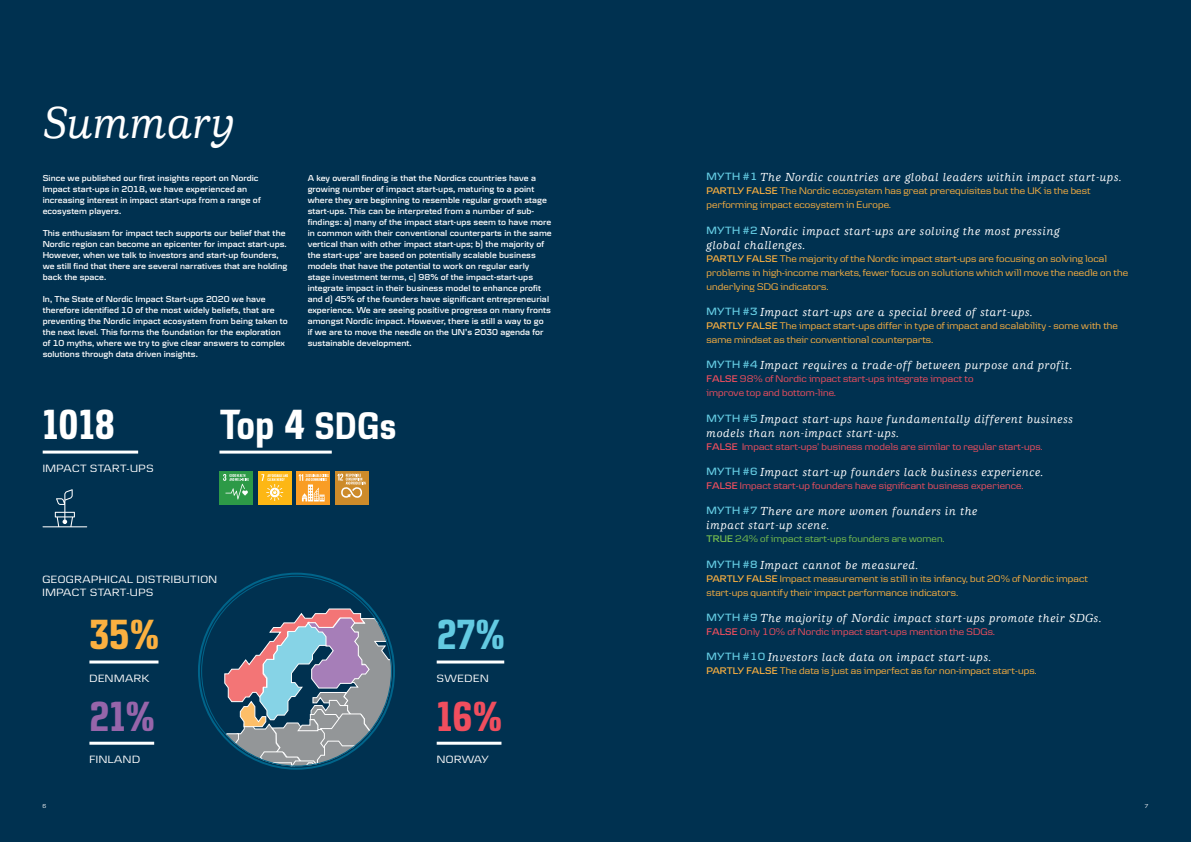
<style>
.page{position:relative;width:1191px;height:842px;background:#003150}
.page>*{position:absolute;margin:0;border:0;box-sizing:border-box;transform-origin:0 0}
.t1{font:italic 500 46px "Danske Human";color:#fff}
.t2{font:700 44px "Danske Condensed";letter-spacing:.01em;color:#fff}
.t3{font:700 44px "Danske Condensed";color:#fbb040}
.t4{font:700 44px "Danske Condensed";color:#9665aa}
.t5{font:700 44px "Danske Condensed";color:#f04e5e}
.t6{font:700 44px "Danske Condensed";color:#63cae1}
.t7{font:italic 500 12px/14px "Danske Human";letter-spacing:.05em;color:#fff}
.t8{font:11px/13px "Danske Headline";letter-spacing:.05em;color:#fff}
.t9{font:10px/14px "Danske Headline";letter-spacing:.01em;color:#fbb040}
.t10{font:10px/14px "Danske Headline";letter-spacing:.01em;color:#f04e5e}
.t11{font:10px "Danske Headline";letter-spacing:.01em;color:#79c14e}
.t12{font:600 9px/11px "Danske Textv 2";letter-spacing:.005em;color:#fff}
.t13{font:6px "Danske Textv 2";color:#fff}
.s1{font-size:40px}
.s2{font-family:"Danske Headline";font-weight:600;font-style:normal;font-size:11px;color:#63cae1}
.s3{font-weight:600}
</style>
<div class="page">
<div style="left:258px;top:471px;width:33px;height:34px;background:#fdb714"></div>
<svg style="left:261px;top:474px;width:27px;height:27px"></svg>
<div style="left:220px;top:471px;width:33px;height:34px;background:#2d9a47"></div>
<svg style="left:223px;top:474px;width:26px;height:25px"></svg>
<div style="left:335px;top:471px;width:33px;height:33px;background:#cd8b2a"></div>
<svg style="left:337px;top:474px;width:28px;height:24px"></svg>
<div style="left:296px;top:471px;width:34px;height:34px;background:#f99d25"></div>
<svg style="left:299px;top:474px;width:29px;height:27px"></svg>
<svg style="left:43px;top:489px;width:44px;height:38px"></svg>
<hr style="left:43px;top:451px;width:95px;height:3px;background:#fff">
<hr style="left:89px;top:660px;width:69px;height:3px;background:#fff">
<hr style="left:89px;top:742px;width:65px;height:3px;background:#fff">
<hr style="left:219px;top:451px;width:113px;height:3px;background:#fff">
<svg style="left:201px;top:576px;width:191px;height:190px"></svg>
<hr style="left:437px;top:742px;width:64px;height:3px;background:#fff">
<hr style="left:437px;top:660px;width:67px;height:3px;background:#fff">
<h1 class="t1" style="left:43px;top:97px;width:193px">Summary</h1>
<p class="t12" style="left:43px;top:173px;width:219px">Since we published our first insights report on Nordic Impact start-ups in 2018, we have experienced an increasing interest in impact start-ups from a range of ecosystem players.</p>
<p class="t12" style="left:43px;top:228px;width:246px">This enthusiasm for impact tech supports our belief that the Nordic region can become an epicenter for impact start-ups.<br>However, when we talk to investors and start-up founders, we still find that there are several narratives that are holding back the space.</p>
<p class="t12" style="left:43px;top:294px;width:247px">In, The State of Nordic Impact Start-ups 2020 we have therefore identified 10 of the most widely beliefs, that are preventing the Nordic impact ecosystem from being taken to the next level. This forms the foundation for the exploration of 10 myths, where we try to give clear answers to complex solutions through data driven insights.</p>
<p class="t12" style="left:308px;top:173px;width:245px">A key overall finding is that the Nordics countries have a growing number of impact start-ups, maturing to a point where they are beginning to resemble regular growth stage start-ups. This can be interpreted from a number of sub&shy;findings: a) many of the impact start-ups seem to have more in common with their conventional counterparts in the same vertical than with other impact start-ups; b) the majority of the start-ups’ are based on potentially scalable business models that have the potential to work on regular early stage investment terms, c) 98% of the impact-start-ups integrate impact in their business model to enhance profit and d) 45% of the founders have significant entrepreneurial experience. We are seeing positive progress on many fronts amongst Nordic impact. However, there is still a way to go<br>if we are to move the needle on the UN’s 2030 agenda for sustainable development.</p>
<h2 class="t2" style="left:43px;top:400px;width:74px">1018</h2>
<p class="t8" style="left:43px;top:462px;width:112px">IMPACT START-UPS</p>
<h2 class="t2" style="left:219px;top:400px;width:178px">Top 4 <span class="s1">SDGs</span></h2>
<p class="t8" style="left:43px;top:572px;width:176px">GEOGRAPHICAL DISTRIBUTION<br>IMPACT START-UPS</p>
<h2 class="t3" style="left:89px;top:610px;width:71px">35%</h2>
<p class="t8" style="left:89px;top:672px;width:61px">DENMARK</p>
<h2 class="t4" style="left:89px;top:691px;width:67px">21%</h2>
<p class="t8" style="left:89px;top:753px;width:52px">FINLAND</p>
<h2 class="t6" style="left:437px;top:610px;width:69px">27%</h2>
<p class="t8" style="left:437px;top:672px;width:53px">SWEDEN</p>
<h2 class="t5" style="left:437px;top:691px;width:67px">16%</h2>
<p class="t8" style="left:437px;top:753px;width:54px">NORWAY</p>
<h3 class="t7" style="left:706px;top:170px;width:416px"><span class="s2">MYTH #1</span> The Nordic countries are global leaders within impact start-ups.</h3>
<p class="t9" style="left:706px;top:184px;width:386px"><span class="s3">PARTLY FALSE</span> The Nordic ecosystem has great prerequisites but the UK is the best performing impact ecosystem in Europe.</p>
<h3 class="t7" style="left:706px;top:224px;width:355px"><span class="s2">MYTH #2</span> Nordic impact start-ups are solving the most pressing global challenges.</h3>
<p class="t9" style="left:706px;top:251px;width:423px"><span class="s3">PARTLY FALSE</span> The majority of the Nordic impact start-ups are focusing on solving local problems in high-income markets, fewer focus on solutions which will move the needle on the underlying SDG indicators.</p>
<h3 class="t7" style="left:706px;top:305px;width:327px"><span class="s2">MYTH #3</span> Impact start-ups are a special breed of start-ups.</h3>
<p class="t9" style="left:706px;top:318px;width:413px"><span class="s3">PARTLY FALSE</span> The impact start-ups differ in type of impact and scalability - some with the same mindset as their conventional counterparts.</p>
<h3 class="t7" style="left:706px;top:358px;width:367px"><span class="s2">MYTH #4</span> Impact requires a trade-off between purpose and profit.</h3>
<p class="t10" style="left:706px;top:372px;width:268px"><span class="s3">FALSE</span> 98% of Nordic impact start-ups integrate impact to improve top and bottom-line.</p>
<h3 class="t7" style="left:706px;top:412px;width:368px"><span class="s2">MYTH #5</span> Impact start-ups have fundamentally different business models than non-impact start-ups.</h3>
<p class="t10" style="left:706px;top:439px;width:337px"><span class="s3">FALSE</span> Impact start-ups’ business models are similar to regular start-ups.</p>
<h3 class="t7" style="left:706px;top:465px;width:338px"><span class="s2">MYTH #6</span> Impact start-up founders lack business experience.</h3>
<p class="t10" style="left:706px;top:478px;width:318px"><span class="s3">FALSE</span> Impact start-up founders have significant business experience.</p>
<h3 class="t7" style="left:706px;top:504px;width:272px"><span class="s2">MYTH #7</span> There are more women founders in the impact start-up scene.</h3>
<p class="t11" style="left:706px;top:533px;width:239px"><span class="s3">TRUE</span> 24% of impact start-ups founders are women.</p>
<h3 class="t7" style="left:706px;top:558px;width:213px"><span class="s2">MYTH #8</span> Impact cannot be measured.</h3>
<p class="t9" style="left:706px;top:571px;width:383px"><span class="s3">PARTLY FALSE</span> Impact measurement is still in its infancy, but 20% of Nordic impact start-ups quantify their impact performance indicators.</p>
<h3 class="t7" style="left:706px;top:611px;width:396px"><span class="s2">MYTH #9</span> The majority of Nordic impact start-ups promote their SDGs.</h3>
<p class="t10" style="left:706px;top:624px;width:290px"><span class="s3">FALSE</span> Only 10% of Nordic impact start-ups mention the SDGs.</p>
<h3 class="t7" style="left:706px;top:650px;width:286px"><span class="s2">MYTH #10</span> Investors lack data on impact start-ups.</h3>
<p class="t9" style="left:706px;top:664px;width:331px"><span class="s3">PARTLY FALSE</span> The data is just as imperfect as for non-impact start-ups.</p>
<p class="t13" style="left:43px;top:802px;width:5px">6</p>
<p class="t13" style="left:1144px;top:802px;width:5px">7</p>
</div>
